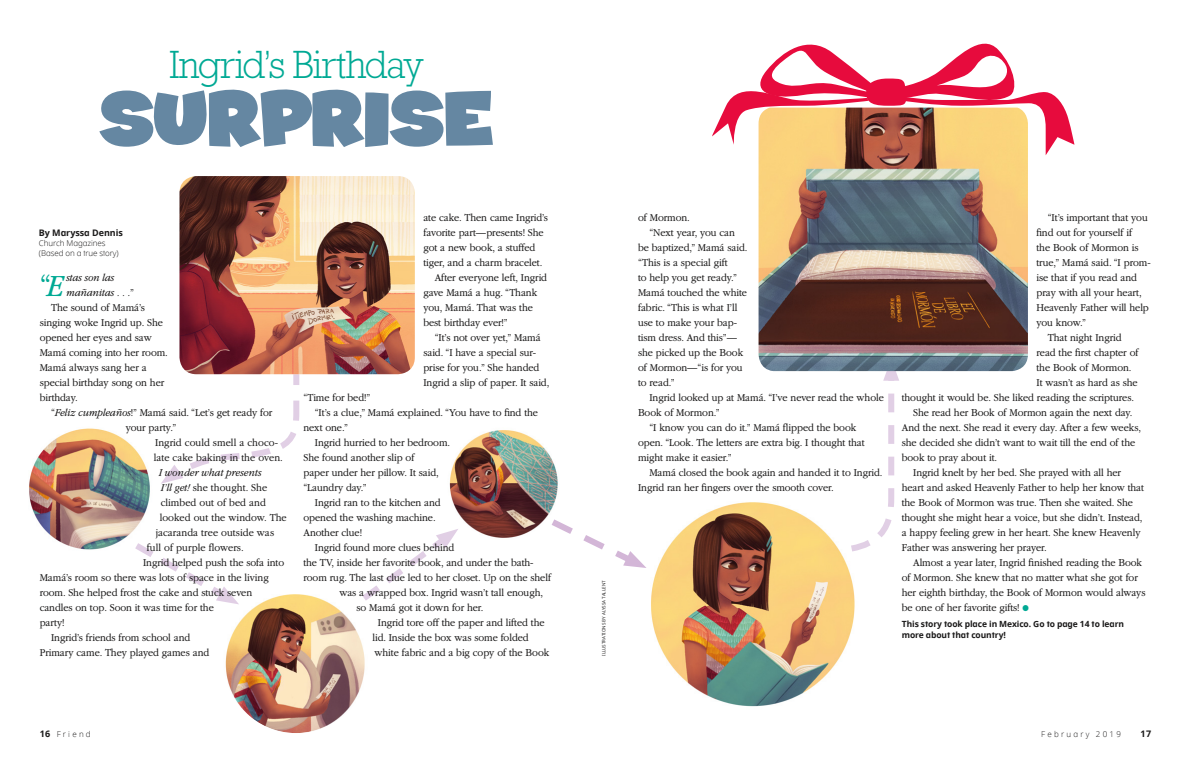
<style>
.page{position:relative;width:1191px;height:774px;background:#fff}
.page>*{position:absolute;margin:0;border:0;box-sizing:border-box;transform-origin:0 0}
.t1{font:900 78px "Typographyof Coop";letter-spacing:-.02em;color:#6587a2;scale:.95 1}
.t2{font:300 40px "Rockwelllds Lat";letter-spacing:-.025em;color:#00a994;scale:.95 1}
.ARTCL_epigraph{font:300 32px "Garamondlds Lat Plus";color:#00a994;scale:.95 1}
.ARTCL_para{font:300 11px/15px "Garamondlds Lat Plus";letter-spacing:-.01em;color:#1b1a1a;scale:.95 1}
.ARTCL_epigraph-2{font:italic 300 11px/15px "Garamondlds Lat Plus";letter-spacing:-.01em;color:#1b1a1a;scale:.95 1}
.ARTCL_para-2{font:italic 300 11px "Garamondlds Lat Plus";color:#1b1a1a;scale:.95 1}
.ARTCL-BY_para_first{font:9px "Dots Solid lds Lat Bold";letter-spacing:-.005em;color:#1b1a1a}
.Folio_R{font:9px "Dots Solid lds Lat Bold";color:#1b1a1a}
.INFO_para_dots{font:8.5px/11px "Dots Solid lds Lat Bold";letter-spacing:-.01em;color:#1b1a1a}
.ARTCL-BY_para{font:300 8px "Dots Solidlds Lat";letter-spacing:-.005em;color:#1b1a1a}
.Folio_R-2{font:300 8px "Dots Solidlds Lat";letter-spacing:.28em;color:#1b1a1a}
.Folio_L{font:300 8px "Dots Solidlds Lat";letter-spacing:.28em;color:#1b1a1a}
.FIGimg-CRDT_para{font:4.5px "Dots Solidlds Lat";color:#1b1a1a}
.s1{font-style:italic}
.s2{font-style:normal}
.s3{font-family:"Ding P Ilds Dpi";font-weight:400;font-size:8.5px;color:#00a994}
.s4{font-family:"Dots Solid lds Lat Bold";font-weight:400;font-size:9px}
</style>
<div class="page">
<svg style="left:369px;top:529px;width:89px;height:69px"></svg>
<svg style="left:160px;top:558px;width:67px;height:44px"></svg>
<svg style="left:773px;top:371px;width:126px;height:181px"></svg>
<svg style="left:161px;top:374px;width:141px;height:110px"></svg>
<img style="left:223px;top:590px;width:146px;height:143px">
<img style="left:646px;top:498px;width:214px;height:213px;border-radius:105px">
<img style="left:29px;top:428px;width:124px;height:129px">
<img style="left:179px;top:176px;width:236px;height:198px">
<img style="left:758px;top:155px;width:270px;height:216px">
<img style="left:447px;top:427px;width:113px;height:113px;border-radius:55px">
<svg style="left:545px;top:514px;width:101px;height:54px"></svg>
<svg style="left:712px;top:43px;width:362px;height:112px"></svg>
<p class="t2" style="left:169px;top:34px;width:269px">Ingrid’s Birthday</p>
<p class="t1" style="left:99px;top:65px;width:417px">SURPRISE</p>
<p class="ARTCL-BY_para_first" style="left:39px;top:226px;width:86px">By Maryssa Dennis</p>
<p class="ARTCL-BY_para" style="left:39px;top:237px;width:68px">Church Magazines</p>
<p class="ARTCL-BY_para" style="left:39px;top:247px;width:81px">(Based on a true story)</p>
<p class="ARTCL_epigraph" style="left:40px;top:262px;width:26px">“<span class="s1">E</span></p>
<p class="ARTCL_epigraph-2" style="left:66px;top:270px;width:73px">stas son las mañanitas . . .<span class="s2">”</span></p>
<p class="ARTCL_para" style="left:40px;top:299px;width:136px;text-indent:11px">The sound of Mamá’s singing woke Ingrid up. She opened her eyes and saw<br>Mamá coming into her room.<br>Mamá always sang her a special birthday song on her birthday.</p>
<p class="ARTCL_para" style="left:126px;top:404px;width:156px;text-indent:-75px">“<span class="s1">Feliz cumpleaños</span>!” Mamá said. “Let’s get ready for your party.”</p>
<p class="ARTCL_para" style="left:155px;top:434px;width:131px">Ingrid could smell a choco-</p>
<p class="ARTCL_para" style="left:154px;top:449px;width:138px">late cake baking in the oven.</p>
<p class="ARTCL_para-2" style="left:159px;top:464px;width:110px">I wonder what presents</p>
<p class="ARTCL_para" style="left:161px;top:479px;width:114px"><span class="s1">I’ll get!</span> she thought. She</p>
<p class="ARTCL_para" style="left:161px;top:494px;width:112px">climbed out of bed and</p>
<p class="ARTCL_para" style="left:160px;top:509px;width:135px">looked out the window. The</p>
<p class="ARTCL_para" style="left:156px;top:524px;width:126px">jacaranda tree outside was</p>
<p class="ARTCL_para" style="left:147px;top:539px;width:104px">full of purple flowers.</p>
<p class="ARTCL_para" style="left:40px;top:554px;width:259px;text-indent:103px">Ingrid helped push the sofa into Mamá’s room so there was lots of space in the living room. She helped frost the cake and stuck seven candles on top. Soon it was time for the<br>party!</p>
<p class="ARTCL_para" style="left:40px;top:629px;width:180px;text-indent:11px">Ingrid’s friends from school and<br>Primary came. They played games and</p>
<p class="ARTCL_para" style="left:423px;top:209px;width:133px">ate cake. Then came Ingrid’s favorite part—presents! She got a new book, a stuffed tiger, and a charm bracelet.</p>
<p class="ARTCL_para" style="left:423px;top:269px;width:132px;text-indent:11px">After everyone left, Ingrid gave Mamá a hug. “Thank you, Mamá. That was the best birthday ever!”</p>
<p class="ARTCL_para" style="left:423px;top:329px;width:134px;text-indent:11px">“It’s not over yet,” Mamá said. “I have a special sur&shy;prise for you.” She handed<br>Ingrid a slip of paper. It said,</p>
<p class="ARTCL_para" style="left:303px;top:389px;width:72px">“Time for bed!”</p>
<p class="ARTCL_para" style="left:303px;top:404px;width:248px;text-indent:11px">“It’s a clue,” Mamá explained. “You have to find the next one.”</p>
<p class="ARTCL_para" style="left:303px;top:434px;width:156px;text-indent:11px">Ingrid hurried to her bedroom.<br>She found another slip of<br>paper under her pillow. It said, “Laundry day.”</p>
<p class="ARTCL_para" style="left:303px;top:494px;width:146px;text-indent:11px">Ingrid ran to the kitchen and opened the washing machine.<br>Another clue!</p>
<p class="ARTCL_para" style="left:315px;top:539px;width:148px">Ingrid found more clues behind</p>
<p class="ARTCL_para" style="left:303px;top:554px;width:244px">the TV, inside her favorite book, and under the bath-</p>
<p class="ARTCL_para" style="left:303px;top:569px;width:262px">room rug. The last clue led to her closet. Up on the shelf</p>
<p class="ARTCL_para" style="left:339px;top:584px;width:216px">was a wrapped box. Ingrid wasn’t tall enough,</p>
<p class="ARTCL_para" style="left:356px;top:599px;width:135px">so Mamá got it down for her.</p>
<p class="ARTCL_para" style="left:372px;top:614px;width:188px;text-indent:5px">Ingrid tore off the paper and lifted the lid. Inside the box was some folded white fabric and a big copy of the Book</p>
<p class="FIGimg-CRDT_para" style="left:600px;top:656px;width:77px;rotate:-90deg">ILLUSTRATIONS BY ALYSSA TALLENT</p>
<p class="ARTCL_para" style="left:638px;top:209px;width:56px">of Mormon.</p>
<p class="ARTCL_para" style="left:638px;top:224px;width:117px;text-indent:11px">“Next year, you can be baptized,” Mamá said. “This is a special gift<br>to help you get ready.”<br>Mamá touched the white fabric. “This is what I’ll use to make your bap&shy;tism dress. And this”— she picked up the Book of Mormon—“is for you to read.”</p>
<p class="ARTCL_para" style="left:638px;top:389px;width:260px;text-indent:11px">Ingrid looked up at Mamá. “I’ve never read the whole<br>Book of Mormon.”</p>
<p class="ARTCL_para" style="left:638px;top:419px;width:240px;text-indent:11px">“I know you can do it.” Mamá flipped the book open. “Look. The letters are extra big. I thought that might make it easier.”</p>
<p class="ARTCL_para" style="left:638px;top:464px;width:259px;text-indent:11px">Mamá closed the book again and handed it to Ingrid.<br>Ingrid ran her fingers over the smooth cover.</p>
<p class="ARTCL_para" style="left:1036px;top:209px;width:122px;text-indent:11px">“It’s important that you find out for yourself if<br>the Book of Mormon is true,” Mamá said. “I prom&shy;ise that if you read and pray with all your heart,<br>Heavenly Father will help you know.”</p>
<p class="ARTCL_para" style="left:1047px;top:329px;width:79px">That night Ingrid</p>
<p class="ARTCL_para" style="left:1036px;top:344px;width:109px">read the first chapter of</p>
<p class="ARTCL_para" style="left:1036px;top:359px;width:102px">the Book of Mormon.</p>
<p class="ARTCL_para" style="left:1036px;top:374px;width:108px">It wasn’t as hard as she</p>
<p class="ARTCL_para" style="left:901px;top:389px;width:246px">thought it would be. She liked reading the scriptures.</p>
<p class="ARTCL_para" style="left:901px;top:404px;width:253px;text-indent:11px">She read her Book of Mormon again the next day.<br>And the next. She read it every day. After a few weeks, she decided she didn’t want to wait till the end of the book to pray about it.</p>
<p class="ARTCL_para" style="left:901px;top:464px;width:257px;text-indent:11px">Ingrid knelt by her bed. She prayed with all her heart and asked Heavenly Father to help her know that the Book of Mormon was true. Then she waited. She thought she might hear a voice, but she didn’t. Instead, a happy feeling grew in her heart. She knew Heavenly Father was answering her prayer.</p>
<p class="ARTCL_para" style="left:901px;top:554px;width:258px;text-indent:11px">Almost a year later, Ingrid finished reading the Book of Mormon. She knew that no matter what she got for her eighth birthday, the Book of Mormon would always be one of her favorite gifts! <span class="s3">●</span></p>
<p class="INFO_para_dots" style="left:901px;top:619px;width:224px">This story took place in Mexico. Go to page 14 to learn more about that country!</p>
<p class="Folio_L" style="left:40px;top:728px;width:53px"><span class="s4">16</span> Friend</p>
<p class="Folio_R-2" style="left:1041px;top:728px;width:81px">February 2019</p>
<p class="Folio_R" style="left:1140px;top:727px;width:12px">17</p>
</div>
